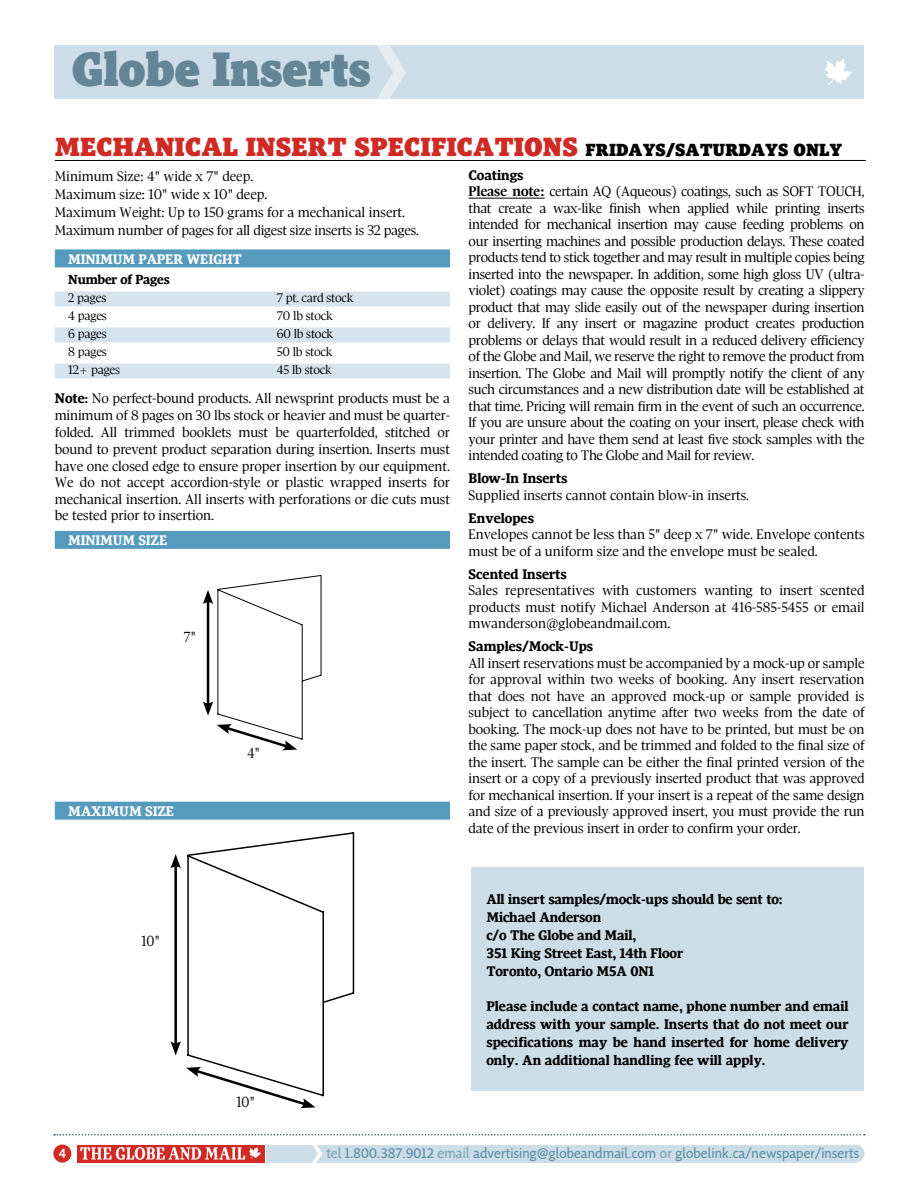
<style>
.page{position:relative;width:918px;height:1188px;background:#fff}
.page>*{position:absolute;margin:0;border:0;box-sizing:border-box;transform-origin:0 0}
.t1{font:900 49.5px "Pratt";color:#648595}
.t2{font:27px "Pratt Micro";color:#cf2a23}
.t3{font:15px "Pratt";color:#000;scale:.9 1}
.t4{font:14.25px/16.5px "Pratt";letter-spacing:-.02em;color:#000;text-align:justify}
.t5{font:800 14.25px/18px "Pratt";letter-spacing:-.01em;color:#000}
.t6{font:14.25px/18px "Pratt";color:#000}
.t7{font:14.25px "G Mnews LF";letter-spacing:.01em;color:#5e91a8}
.t8{font:800 14.25px "Pratt";letter-spacing:-.015em;color:#fff}
.t9{font:800 13.5px "Pratt";letter-spacing:-.015em;color:#000}
.t10{font:500 13.5px "G Msans LF";color:#fff}
.t11{font:12.75px "Pratt";letter-spacing:-.015em;color:#000}
.s1{font-size:18px;color:#000}
.s2{font-weight:800}
.s3{font-weight:700}
.s4{font-weight:800;font-size:12.75px}
.s5{color:#79a4b9}
</style>
<div class="page">
<div style="left:77px;top:1145px;width:187px;height:18px;background:#cf2a23"></div>
<svg style="left:80px;top:1147px;width:181px;height:13px"></svg>
<div style="left:267px;top:1145px;width:589px;height:18px;background:#ccdde7"></div>
<div style="left:847px;top:1145px;width:18px;height:18px;background:#ccdde7;border-radius:50%"></div>
<svg style="left:54px;top:1134px;width:811px;height:2px"></svg>
<div style="left:54px;top:45px;width:810px;height:54px;background:#ccdde7"></div>
<svg style="left:825px;top:58px;width:27px;height:27px"></svg>
<svg style="left:377px;top:45px;width:29px;height:54px"></svg>
<svg style="left:312px;top:1145px;width:10px;height:18px"></svg>
<div style="left:471px;top:867px;width:393px;height:224px;background:#ccdde7"></div>
<div style="left:55px;top:249px;width:395px;height:18px;background:#569bbe"></div>
<div style="left:55px;top:291px;width:395px;height:15px;background:#d6e4ef"></div>
<div style="left:55px;top:327px;width:395px;height:15px;background:#d6e4ef"></div>
<div style="left:55px;top:363px;width:395px;height:15px;background:#d6e4ef"></div>
<div style="left:55px;top:531px;width:395px;height:18px;background:#569bbe"></div>
<div style="left:55px;top:802px;width:395px;height:18px;background:#569bbe"></div>
<svg style="left:203px;top:575px;width:118px;height:175px"></svg>
<svg style="left:187px;top:832px;width:167px;height:264px"></svg>
<hr style="left:174px;top:864px;width:3px;height:182px;background:#000">
<svg style="left:170px;top:854px;width:11px;height:15px"></svg>
<svg style="left:170px;top:1041px;width:11px;height:15px"></svg>
<svg style="left:186px;top:1067px;width:129px;height:41px"></svg>
<hr style="left:55px;top:160px;width:811px;height:1px;background:#000">
<hr style="left:469px;top:198px;width:76px;height:1px;background:#000">
<div style="left:53px;top:1145px;width:18px;height:18px;background:#cf2a23;border-radius:50%"></div>
<h1 class="t1" style="left:72px;top:42px;width:301px">Globe Inserts</h1>
<h2 class="t2" style="left:55px;top:131px;width:789px">MECHANICAL INSERT SPECIFICATIONS <span class="s1">FRIDAYS/SATURDAYS ONLY</span></h2>
<p class="t4" style="left:469px;top:167px;width:398px;text-align:left"><span class="s2">Coatings<br></span><span class="s3">Please note:</span> certain AQ (Aqueous) coatings, such as SOFT TOUCH, that create a wax-like finish when applied while printing inserts intended for mechanical insertion may cause feeding problems on our inserting machines and possible production delays. These coated products tend to stick together and may result in multiple copies being inserted into the newspaper. In addition, some high gloss UV (ultra&shy;violet) coatings may cause the opposite result by creating a slippery product that may slide easily out of the newspaper during insertion or delivery. If any insert or magazine product creates production problems or delays that would result in a reduced delivery efficiency of the Globe and Mail, we reserve the right to remove the product from insertion. The Globe and Mail will promptly notify the client of any such circumstances and a new distribution date will be established at that time. Pricing will remain firm in the event of such an occurrence.<br>If you are unsure about the coating on your insert, please check with your printer and have them send at least five stock samples with the intended coating to The Globe and Mail for review.</p>
<p class="t5" style="left:469px;top:469px;width:100px">Blow-In Inserts</p>
<p class="t6" style="left:469px;top:486px;width:282px">Supplied inserts cannot contain blow-in inserts.</p>
<p class="t5" style="left:469px;top:509px;width:67px">Envelopes</p>
<p class="t6" style="left:469px;top:526px;width:398px;line-height:16.5px">Envelopes cannot be less than 5" deep x 7" wide. Envelope contents must be of a uniform size and the envelope must be sealed.</p>
<p class="t5" style="left:469px;top:565px;width:100px">Scented Inserts</p>
<p class="t4" style="left:469px;top:582px;width:398px">Sales representatives with customers wanting to insert scented products must notify Michael Anderson at 416-585-5455 or email mwanderson@globeandmail.com.</p>
<p class="t5" style="left:469px;top:637px;width:126px">Samples/Mock-Ups</p>
<p class="t4" style="left:469px;top:655px;width:398px">All insert reservations must be accompanied by a mock-up or sample for approval within two weeks of booking. Any insert reservation that does not have an approved mock-up or sample provided is subject to cancellation anytime after two weeks from the date of booking. The mock-up does not have to be printed, but must be on the same paper stock, and be trimmed and folded to the final size of the insert. The sample can be either the final printed version of the insert or a copy of a previously inserted product that was approved for mechanical insertion. If your insert is a repeat of the same design and size of a previously approved insert, you must provide the run date of the previous insert in order to confirm your order.</p>
<p class="t6" style="left:55px;top:167px;width:366px">Minimum Size: 4" wide x 7" deep.<br>Maximum size: 10" wide x 10" deep.<br>Maximum Weight: Up to 150 grams for a mechanical insert.<br>Maximum number of pages for all digest size inserts is 32 pages.</p>
<p class="t8" style="left:68px;top:251px;width:175px">MINIMUM PAPER WEIGHT</p>
<p class="t9" style="left:68px;top:272px;width:103px">Number of Pages</p>
<p class="t11" style="left:68px;top:291px;width:39px">2 pages</p>
<p class="t11" style="left:277px;top:291px;width:78px">7 pt. card stock</p>
<p class="t11" style="left:68px;top:309px;width:40px">4 pages</p>
<p class="t11" style="left:277px;top:309px;width:58px">70 lb stock</p>
<p class="t11" style="left:68px;top:327px;width:40px">6 pages</p>
<p class="t11" style="left:277px;top:327px;width:58px">60 lb stock</p>
<p class="t11" style="left:68px;top:345px;width:40px">8 pages</p>
<p class="t11" style="left:277px;top:345px;width:57px">50 lb stock</p>
<p class="t11" style="left:68px;top:363px;width:53px">12+ pages</p>
<p class="t11" style="left:277px;top:363px;width:57px">45 lb stock</p>
<p class="t4" style="left:55px;top:390px;width:397px"><span class="s2">Note</span><span class="s4">:</span> No perfect-bound products. All newsprint products must be a minimum of 8 pages on 30 lbs stock or heavier and must be quarter&shy;folded. All trimmed booklets must be quarterfolded, stitched or bound to prevent product separation during insertion. Inserts must have one closed edge to ensure proper insertion by our equipment.<br>We do not accept accordion-style or plastic wrapped inserts for mechanical insertion. All inserts with perforations or die cuts must be tested prior to insertion.</p>
<p class="t8" style="left:68px;top:532px;width:101px">MINIMUM SIZE</p>
<p class="t3" style="left:184px;top:629px;width:15px">7"</p>
<p class="t3" style="left:247px;top:745px;width:15px">4"</p>
<p class="t8" style="left:68px;top:803px;width:107px">MAXIMUM SIZE</p>
<p class="t3" style="left:141px;top:933px;width:22px">10"</p>
<p class="t10" style="left:59px;top:1146px;width:9px">4</p>
<p class="t3" style="left:236px;top:1094px;width:22px">10"</p>
<p class="t5" style="left:486px;top:890px;width:298px">All insert samples/mock-ups should be sent to:<br>Michael Anderson<br>c/o The Globe and Mail,<br>351 King Street East, 14th Floor<br>Toronto, Ontario M5A 0N1</p>
<p class="t5" style="left:486px;top:997px;width:364px;text-align:justify">Please include a contact name, phone number and email address with your sample. Inserts that do not meet our specifications may be hand inserted for home delivery only. An additional handling fee will apply.</p>
<p class="t7" style="left:327px;top:1144px;width:534px"><span class="s5">tel</span> 1.800.387.9012 <span class="s5">email</span> advertising@globeandmail.com <span class="s5">or</span> globelink.ca/newspaper/inserts</p>
</div>
